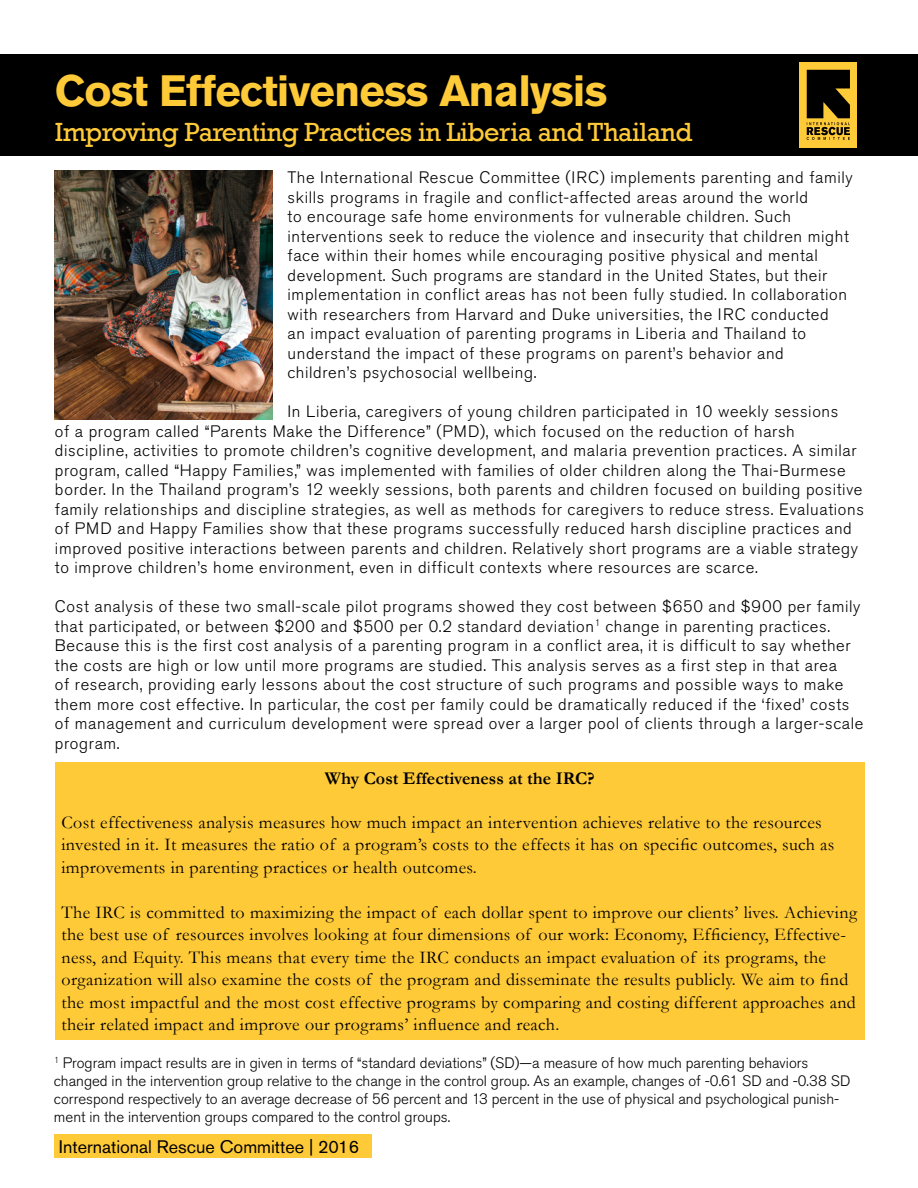
<style>
.page{position:relative;width:918px;height:1188px;background:#fff}
.page>*{position:absolute;margin:0;border:0;box-sizing:border-box;transform-origin:0 0}
.t1{font:700 43.5px "Akzidenz Grotesk Std";letter-spacing:-.02em;color:#ffca38}
.t2{font:27px "Rockwell";letter-spacing:-.02em;color:#ffca38}
.t3{font:18px/22.5px "Garamond";letter-spacing:.02em;color:#000}
.t4{font:18px "Akzidenz Grotesk Std";color:#000}
.t5{font:700 18px "Garamond";color:#000}
.t6{font:300 16.5px/19.5px "Akzidenz Grotesk Std";letter-spacing:.04em;color:#000}
.t7{font:300 15px/18px "Akzidenz Grotesk Std";color:#000}
</style>
<div class="page">
<div style="left:0;top:54px;width:918px;height:102px;background:#000"></div>
<div style="left:800px;top:62px;width:57px;height:86px;background:#ffca38"></div>
<svg style="left:807px;top:70px;width:43px;height:70px"></svg>
<div style="left:54px;top:1134px;width:318px;height:24px;background:#ffca38"></div>
<img style="left:55px;top:171px;width:217px;height:248px">
<div style="left:55px;top:763px;width:810px;height:277px;background:#ffca38"></div>
<h1 class="t1" style="left:55px;top:66px;width:554px">Cost Effectiveness Analysis</h1>
<h2 class="t2" style="left:55px;top:116px;width:639px">Improving Parenting Practices in Liberia and Thailand</h2>
<p class="t6" style="left:288px;top:168px;width:567px">The International Rescue Committee (IRC) implements parenting and family skills programs in fragile and conflict-affected areas around the world<br>to encourage safe home environments for vulnerable children. Such interventions seek to reduce the violence and insecurity that children might face within their homes while encouraging positive physical and mental development. Such programs are standard in the United States, but their implementation in conflict areas has not been fully studied. In collaboration with researchers from Harvard and Duke universities, the IRC conducted<br>an impact evaluation of parenting programs in Liberia and Thailand to understand the impact of these programs on parent’s behavior and children’s psychosocial wellbeing.</p>
<p class="t6" style="left:288px;top:402px;width:552px">In Liberia, caregivers of young children participated in 10 weekly sessions</p>
<p class="t6" style="left:55px;top:422px;width:811px">of a program called “Parents Make the Difference” (PMD), which focused on the reduction of harsh discipline, activities to promote children’s cognitive development, and malaria prevention practices. A similar program, called “Happy Families,” was implemented with families of older children along the Thai-Burmese border. In the Thailand program’s 12 weekly sessions, both parents and children focused on building positive family relationships and discipline strategies, as well as methods for caregivers to reduce stress. Evaluations of PMD and Happy Families show that these programs successfully reduced harsh discipline practices and improved positive interactions between parents and children. Relatively short programs are a viable strategy to improve children’s home environment, even in difficult contexts where resources are scarce.</p>
<p class="t6" style="left:55px;top:597px;width:810px">Cost analysis of these two small-scale pilot programs showed they cost between $650 and $900 per family that participated, or between $200 and $500 per 0.2 standard deviation<sup>1</sup> change in parenting practices.<br>Because this is the first cost analysis of a parenting program in a conflict area, it is difficult to say whether the costs are high or low until more programs are studied. This analysis serves as a first step in that area<br>of research, providing early lessons about the cost structure of such programs and possible ways to make them more cost effective. In particular, the cost per family could be dramatically reduced if the ‘fixed’ costs of management and curriculum development were spread over a larger pool of clients through a larger-scale program.</p>
<p class="t5" style="left:325px;top:766px;width:271px">Why Cost Effectiveness at the IRC?</p>
<p class="t3" style="left:61px;top:811px;width:775px">Cost effectiveness analysis measures how much impact an intervention achieves relative to the resources invested in it. It measures the ratio of a program’s costs to the effects it has on specific outcomes, such as improvements in parenting practices or health outcomes.</p>
<p class="t3" style="left:61px;top:901px;width:797px">The IRC is committed to maximizing the impact of each dollar spent to improve our clients’ lives. Achieving the best use of resources involves looking at four dimensions of our work: Economy, Efficiency, Effective&shy;ness, and Equity. This means that every time the IRC conducts an impact evaluation of its programs, the organization will also examine the costs of the program and disseminate the results publicly. We aim to find the most impactful and the most cost effective programs by comparing and costing different approaches and their related impact and improve our programs’ influence and reach.</p>
<p class="t7" style="left:54px;top:1054px;width:798px"><sup>1</sup> Program impact results are in given in terms of “standard deviations” (SD)—a measure of how much parenting behaviors changed in the intervention group relative to the change in the control group. As an example, changes of -0.61 SD and -0.38 SD correspond respectively to an average decrease of 56 percent and 13 percent in the use of physical and psychological punish&shy;ment in the intervention groups compared to the control groups.</p>
<p class="t4" style="left:59px;top:1136px;width:302px">International Rescue Committee | 2016</p>
</div>
